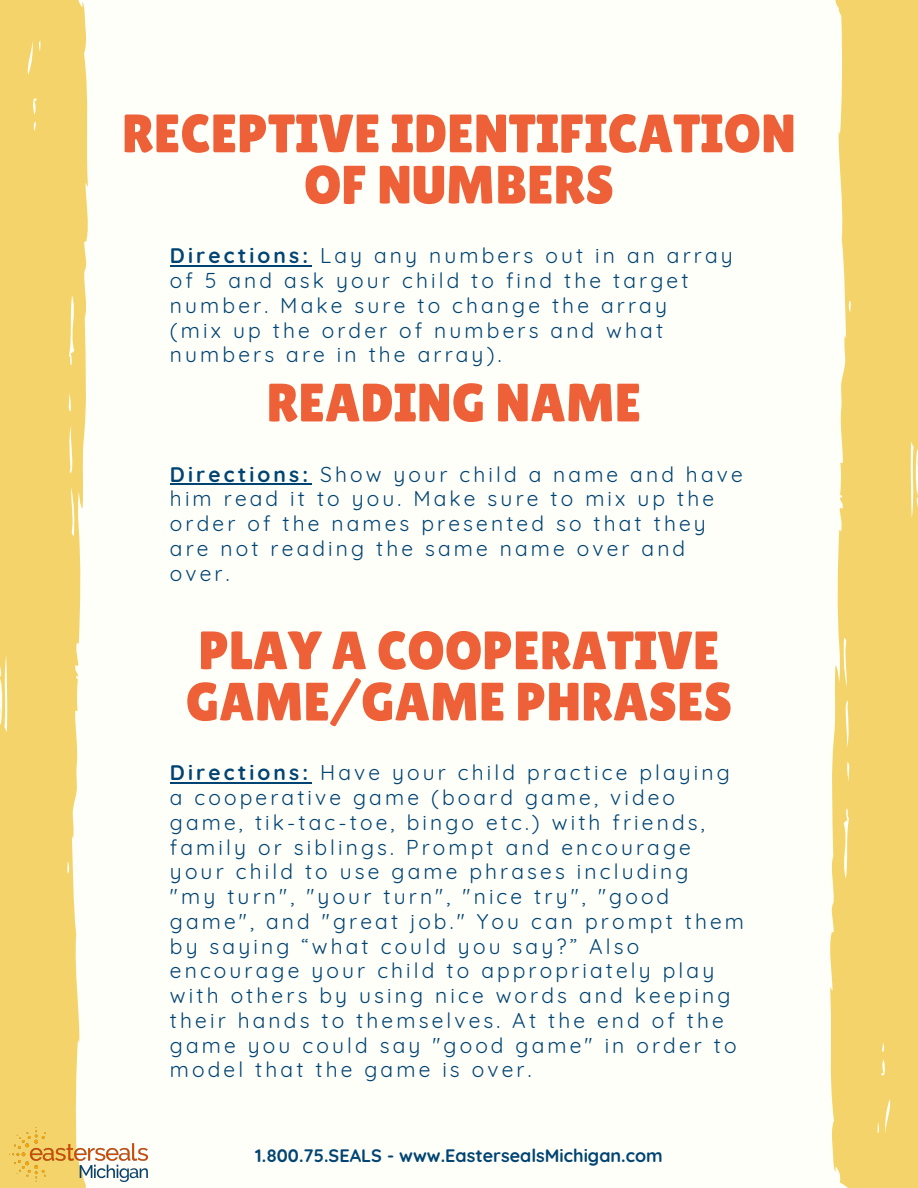
<style>
.page{position:relative;width:918px;height:1188px;background:#fffff9}
.page>*{position:absolute;margin:0;border:0;box-sizing:border-box;transform-origin:0 0}
.t1{font:54px/51.3px "Lilita One";color:#ed6038;text-align:center}
.t2{font:21px/24.8px "Quicksand";letter-spacing:.15em;color:#004473}
.t3{font:700 18px "Quicksand";color:#004473}
.s1{font-weight:700}
</style>
<div class="page">
<svg style="left:830px;top:0;width:88px;height:1188px;fill:#f4d46a"></svg>
<svg style="left:0;top:0;width:88px;height:1188px;fill:#f4d46a"></svg>
<img style="left:9px;top:1128px;width:139px;height:54px">
<hr style="left:170px;top:483px;width:141px;height:2px;background:#004473">
<hr style="left:170px;top:265px;width:141px;height:2px;background:#004473">
<hr style="left:170px;top:782px;width:141px;height:2px;background:#004473">
<h1 class="t1" style="left:122px;top:108px;width:676px">RECEPTIVE IDENTIFICATION<br>OF NUMBERS</h1>
<p class="t2" style="left:170px;top:243px;width:564px"><span class="s1">Directions:</span> Lay any numbers out in an array of 5 and ask your child to find the target number. Make sure to change the array<br>(mix up the order of numbers and what numbers are in the array).</p>
<h1 class="t1" style="left:267px;top:377px;width:376px">READING NAME</h1>
<p class="t2" style="left:170px;top:461px;width:574px"><span class="s1">Directions:</span> Show your child a name and have him read it to you. Make sure to mix up the order of the names presented so that they are not reading the same name over and over.</p>
<h1 class="t1" style="left:186px;top:625px;width:548px;text-align:left">PLAY A COOPERATIVE<br>GAME/GAME PHRASES</h1>
<p class="t2" style="left:170px;top:760px;width:576px"><span class="s1">Directions:</span> Have your child practice playing a cooperative game (board game, video game, tik-tac-toe, bingo etc.) with friends, family or siblings. Prompt and encourage your child to use game phrases including<br>"my turn", "your turn", "nice try", "good game", and "great job." You can prompt them by saying “what could you say?” Also encourage your child to appropriately play with others by using nice words and keeping their hands to themselves. At the end of the game you could say "good game" in order to model that the game is over.</p>
<p class="t3" style="left:255px;top:1144px;width:409px">1.800.75.SEALS - www.EastersealsMichigan.com</p>
</div>
